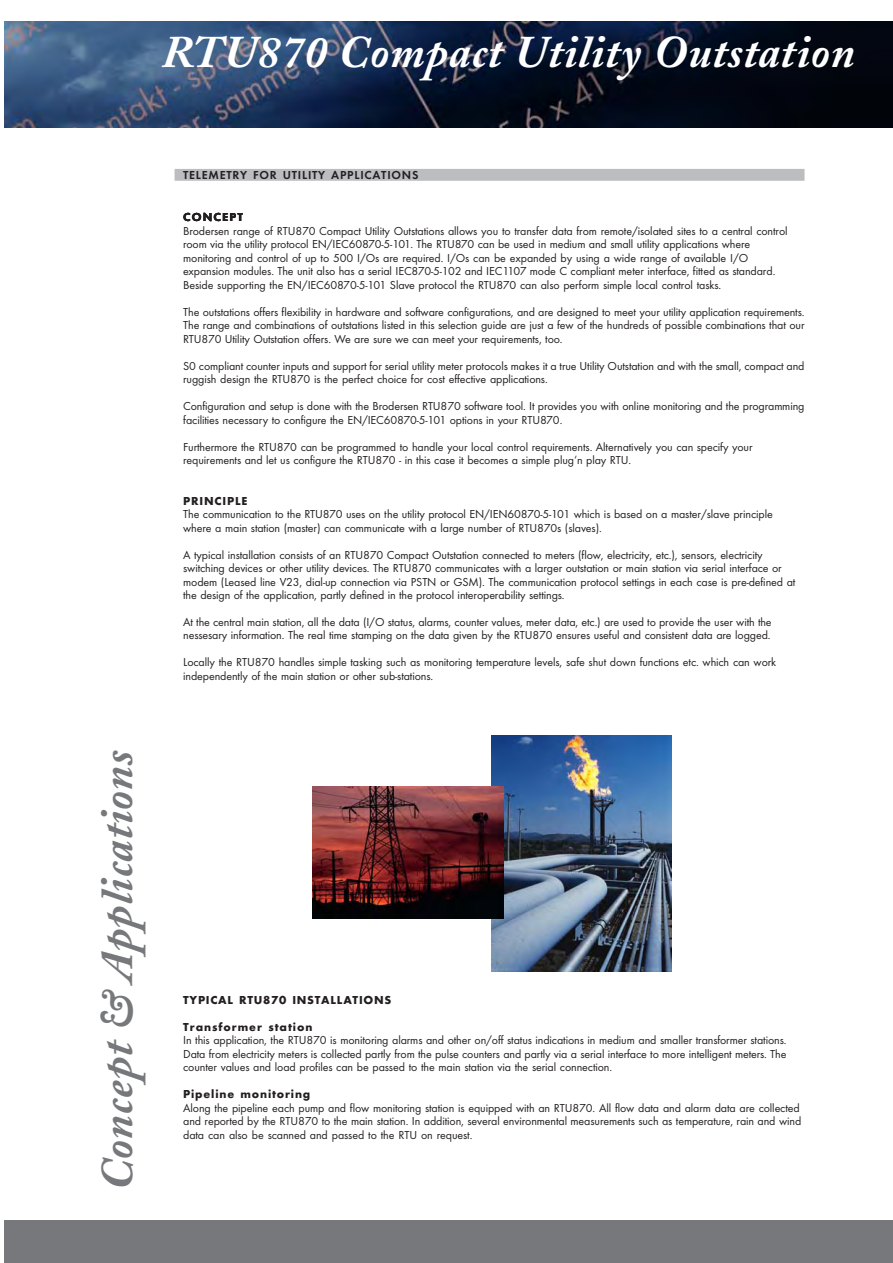
<style>
.page{position:relative;width:893px;height:1263px;background:#fff}
.page>*{position:absolute;margin:0;border:0;box-sizing:border-box;transform-origin:0 0}
.t1{font:italic 700 45px "Adobe Caslon";letter-spacing:.02em;color:#fff}
.t2{font:italic 700 45px "Adobe Caslon";letter-spacing:.02em;color:#77787b}
.t3{font:12px/13.5px "Futura T";letter-spacing:-.01em;color:#231f20}
.t4{font:700 12px "Futura T";letter-spacing:.07em;color:#231f20}
.t5{font:600 12px "Futura T";letter-spacing:.065em;color:#231f20}
.t6{font:600 12px "Futura T";letter-spacing:.12em;color:#231f20}
</style>
<div class="page">
<div style="left:4px;top:1220px;width:888px;height:43px;background:#77787b"></div>
<img style="left:4px;top:21px;width:888px;height:107px">
<div style="left:174px;top:169px;width:630px;height:12px;background:#bbbdc0"></div>
<img style="left:491px;top:736px;width:180px;height:236px">
<img style="left:312px;top:787px;width:192px;height:131px">
<h1 class="t1" style="left:163px;top:33px;width:693px">RTU870 Compact Utility Outstation</h1>
<h1 class="t2" style="left:99px;top:1190px;width:442px;rotate:-90deg">Concept &amp; Applications</h1>
<p class="t5" style="left:183px;top:170px;width:237px">TELEMETRY FOR UTILITY APPLICATIONS</p>
<p class="t6" style="left:183px;top:212px;width:61px">CONCEPT</p>
<p class="t3" style="left:183px;top:225px;width:606px">Brodersen range of RTU870 Compact Utility Outstations allows you to transfer data from remote/isolated sites to a central control room via the utility protocol EN/IEC60870-5-101. The RTU870 can be used in medium and small utility applications where monitoring and control of up to 500 I/Os are required. I/Os can be expanded by using a wide range of available I/O expansion modules. The unit also has a serial IEC870-5-102 and IEC1107 mode C compliant meter interface, fitted as standard.<br>Beside supporting the EN/IEC60870-5-101 Slave protocol the RTU870 can also perform simple local control tasks.</p>
<p class="t3" style="left:183px;top:306px;width:623px;text-align:justify">The outstations offers flexibility in hardware and software configurations, and are designed to meet your utility application requirements.<br>The range and combinations of outstations listed in this selection guide are just a few of the hundreds of possible combinations that our RTU870 Utility Outstation offers. We are sure we can meet your requirements, too.</p>
<p class="t3" style="left:183px;top:360px;width:622px">S0 compliant counter inputs and support for serial utility meter protocols makes it a true Utility Outstation and with the small, compact and ruggish design the RTU870 is the perfect choice for cost effective applications.</p>
<p class="t3" style="left:183px;top:400px;width:623px">Configuration and setup is done with the Brodersen RTU870 software tool. It provides you with online monitoring and the programming facilities necessary to configure the EN/IEC60870-5-101 options in your RTU870.</p>
<p class="t3" style="left:183px;top:441px;width:571px">Furthermore the RTU870 can be programmed to handle your local control requirements. Alternatively you can specify your requirements and let us configure the RTU870 - in this case it becomes a simple plug‘n play RTU.</p>
<p class="t4" style="left:183px;top:496px;width:66px">PRINCIPLE</p>
<p class="t3" style="left:183px;top:508px;width:591px">The communication to the RTU870 uses on the utility protocol EN/IEN60870-5-101 which is based on a master/slave principle where a main station (master) can communicate with a large number of RTU870s (slaves).</p>
<p class="t3" style="left:183px;top:549px;width:613px">A typical installation consists of an RTU870 Compact Outstation connected to meters (flow, electricity, etc.), sensors, electricity switching devices or other utility devices. The RTU870 communicates with a larger outstation or main station via serial interface or modem (Leased line V23, dial-up connection via PSTN or GSM). The communication protocol settings in each case is pre-defined at the design of the application, partly defined in the protocol interoperability settings.</p>
<p class="t3" style="left:183px;top:616px;width:590px">At the central main station, all the data (I/O status, alarms, counter values, meter data, etc.) are used to provide the user with the nessesary information. The real time stamping on the data given by the RTU870 ensures useful and consistent data are logged.</p>
<p class="t3" style="left:183px;top:657px;width:594px">Locally the RTU870 handles simple tasking such as monitoring temperature levels, safe shut down functions etc. which can work independently of the main station or other sub-stations.</p>
<p class="t4" style="left:183px;top:995px;width:210px">TYPICAL RTU870 INSTALLATIONS</p>
<p class="t4" style="left:183px;top:1022px;width:131px">Transformer station</p>
<p class="t3" style="left:183px;top:1035px;width:605px;text-align:justify">In this application, the RTU870 is monitoring alarms and other on/off status indications in medium and smaller transformer stations.<br>Data from electricity meters is collected partly from the pulse counters and partly via a serial interface to more intelligent meters. The counter values and load profiles can be passed to the main station via the serial connection.</p>
<p class="t4" style="left:183px;top:1090px;width:129px">Pipeline monitoring</p>
<p class="t3" style="left:183px;top:1102px;width:619px">Along the pipeline each pump and flow monitoring station is equipped with an RTU870. All flow data and alarm data are collected and reported by the RTU870 to the main station. In addition, several environmental measurements such as temperature, rain and wind data can also be scanned and passed to the RTU on request.</p>
</div>
